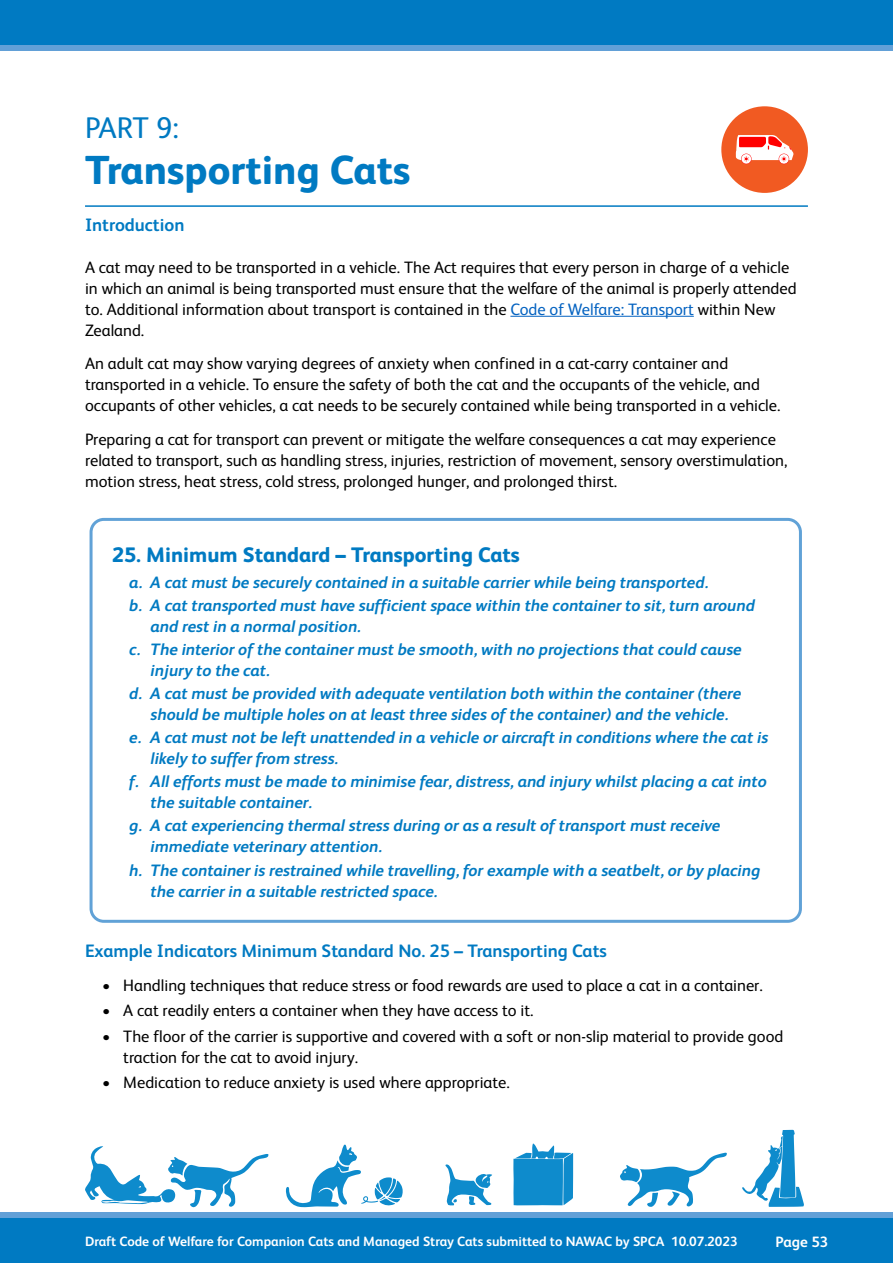
<style>
.page{position:relative;width:893px;height:1263px;background:#fff}
.page>*{position:absolute;margin:0;border:0;box-sizing:border-box;transform-origin:0 0}
.t1{font:800 40.5px "FS Albert";color:#007ac2}
.t2{font:30px "FS Albert";color:#007ac2}
.t3{font:800 21px "FS Albert";color:#007ac2}
.t4{font:700 18px "FS Albert";color:#007ac2}
.t5{font:16.5px/21px "FS Albert";color:#000}
.t6{font:italic 700 16.5px/23.1px "FS Albert";color:#007ac2}
.t7{font:700 15px "FS Albert";color:#fff}
.t8{font:700 13.5px "FS Albert";color:#fff}
.s1{color:#0563c1}
</style>
<div class="page">
<div style="left:0;top:1212px;width:893px;height:40px;background:#62a0d7"></div>
<div style="left:0;top:10px;width:893px;height:41px;background:#62a0d7"></div>
<div style="left:0;top:1218px;width:893px;height:45px;background:#007ac2"></div>
<div style="left:0;top:0;width:893px;height:45px;background:#007ac2"></div>
<svg style="left:445px;top:1164px;width:47px;height:41px"></svg>
<svg style="left:85px;top:1146px;width:183px;height:61px"></svg>
<svg style="left:513px;top:1143px;width:60px;height:62px"></svg>
<svg style="left:742px;top:1130px;width:62px;height:77px"></svg>
<svg style="left:620px;top:1152px;width:107px;height:55px"></svg>
<svg style="left:286px;top:1144px;width:117px;height:63px"></svg>
<hr style="left:85px;top:205px;width:723px;height:2px;background:#007ac2">
<hr style="left:510px;top:316px;width:184px;height:1px;background:#0563c1">
<div style="left:90px;top:518px;width:712px;height:405px;border:3px solid #61a2d7;border-radius:13px"></div>
<div style="left:721px;top:106px;width:87px;height:87px;background:#f15a22;border-radius:50%"></div>
<svg style="left:735px;top:135px;width:59px;height:29px"></svg>
<h2 class="t2" style="left:85px;top:110px;width:95px">PART 9:</h2>
<h1 class="t1" style="left:85px;top:146px;width:327px">Transporting Cats</h1>
<p class="t4" style="left:85px;top:215px;width:101px">Introduction</p>
<p class="t5" style="left:85px;top:256px;width:713px">A cat may need to be transported in a vehicle. The Act requires that every person in charge of a vehicle in which an animal is being transported must ensure that the welfare of the animal is properly attended to. Additional information about transport is contained in the <span class="s1">Code of Welfare: Transport</span> within New Zealand.</p>
<p class="t5" style="left:85px;top:353px;width:697px">An adult cat may show varying degrees of anxiety when confined in a cat-carry container and transported in a vehicle. To ensure the safety of both the cat and the occupants of the vehicle, and occupants of other vehicles, a cat needs to be securely contained while being transported in a vehicle.</p>
<p class="t5" style="left:85px;top:429px;width:704px">Preparing a cat for transport can prevent or mitigate the welfare consequences a cat may experience related to transport, such as handling stress, injuries, restriction of movement, sensory overstimulation, motion stress, heat stress, cold stress, prolonged hunger, and prolonged thirst.</p>
<p class="t3" style="left:112px;top:543px;width:409px">25. Minimum Standard – Transporting Cats</p>
<p class="t6" style="left:129px;top:570px;width:627px">a. A cat must be securely contained in a suitable carrier while being transported.<br>b. A cat transported must have sufficient space within the container to sit, turn around</p>
<p class="t6" style="left:129px;top:614px;width:614px;text-indent:21px">and rest in a normal position.<br>c. The interior of the container must be smooth, with no projections that could cause</p>
<p class="t6" style="left:129px;top:659px;width:613px;text-indent:21px">injury to the cat.<br>d. A cat must be provided with adequate ventilation both within the container (there</p>
<p class="t6" style="left:129px;top:703px;width:640px;text-indent:21px">should be multiple holes on at least three sides of the container) and the vehicle.<br>e. A cat must not be left unattended in a vehicle or aircraft in conditions where the cat is</p>
<p class="t6" style="left:129px;top:747px;width:639px;text-indent:21px">likely to suffer from stress.<br>f. All efforts must be made to minimise fear, distress, and injury whilst placing a cat into</p>
<p class="t6" style="left:129px;top:791px;width:593px;text-indent:21px">the suitable container.<br>g. A cat experiencing thermal stress during or as a result of transport must receive</p>
<p class="t6" style="left:129px;top:835px;width:632px;text-indent:21px">immediate veterinary attention.<br>h. The container is restrained while travelling, for example with a seatbelt, or by placing</p>
<p class="t6" style="left:151px;top:879px;width:288px">the carrier in a suitable restricted space.</p>
<p class="t4" style="left:85px;top:941px;width:523px">Example Indicators Minimum Standard No. 25 – Transporting Cats</p>
<p class="t5" style="left:102px;top:975px;width:662px">• Handling techniques that reduce stress or food rewards are used to place a cat in a container.</p>
<p class="t5" style="left:102px;top:1000px;width:433px">• A cat readily enters a container when they have access to it.</p>
<p class="t5" style="left:123px;top:1025px;width:662px;text-indent:-21px">• The floor of the carrier is supportive and covered with a soft or non-slip material to provide good traction for the cat to avoid injury.</p>
<p class="t5" style="left:102px;top:1071px;width:409px">• Medication to reduce anxiety is used where appropriate.</p>
<p class="t8" style="left:85px;top:1234px;width:654px">Draft Code of Welfare for Companion Cats and Managed Stray Cats submitted to NAWAC by SPCA 10.07.2023</p>
<p class="t7" style="left:775px;top:1233px;width:54px">Page 53</p>
</div>
